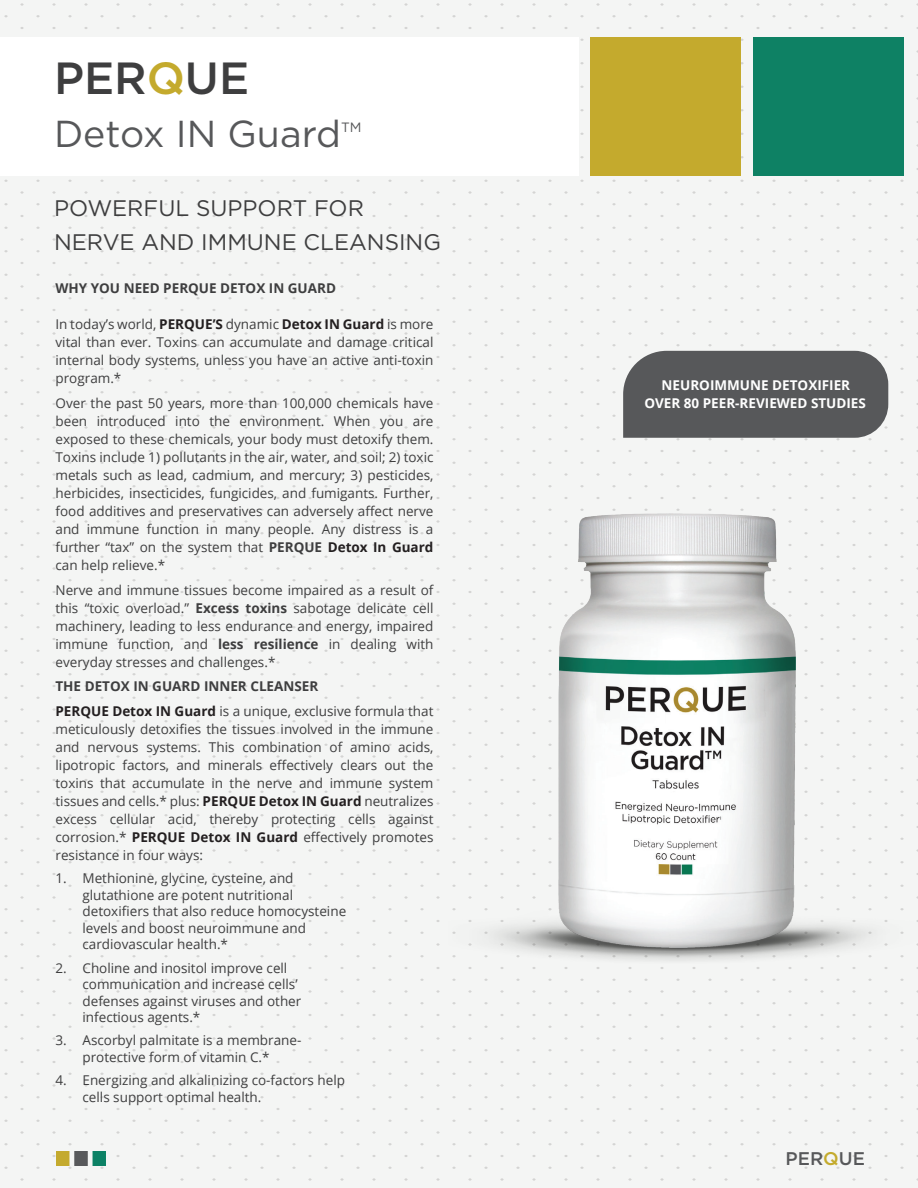
<style>
.page{position:relative;width:918px;height:1188px;background:#f4f5f4}
.page>*{position:absolute;margin:0;border:0;box-sizing:border-box;transform-origin:0 0}
.t1{font:500 45px "Gotham";color:#3e3e3f}
.t2{font:37.5px "Gotham";color:#57585a}
.t3{font:22.5px/33.8px "Gotham";color:#3e3e3f}
.t4{font:500 18.3px "Gotham";color:#57585a}
.t5{font:13.5px/18px "Open Sans";color:#3e3e3f;text-align:justify}
.t6{font:700 13.5px/18px "Open Sans";color:#fff;text-align:center}
.t7{font:700 13.5px "Open Sans";color:#3e3e3f}
.t8{font:13.5px "Gotham";color:#57585a}
.s1{color:#c4aa2d}
.s2{font-weight:700;color:#231f20}
.s3{font-weight:700}
.s4{color:#c4ab2e}
.s5{font-weight:400}
</style>
<div class="page">
<div style="left:0;top:37px;width:578px;height:139px;background:#fff"></div>
<div style="left:590px;top:37px;width:150px;height:139px;background:#c4aa2d"></div>
<div style="left:753px;top:37px;width:150px;height:139px;background:#0e8164"></div>
<img style="left:57px;top:1152px;width:49px;height:13px">
<div style="left:623px;top:351px;width:265px;height:87px;background:#57585a"></div>
<img style="left:452px;top:497px;width:466px;height:472px">
<h1 class="t1" style="left:54px;top:49px;width:197px">PER<span class="s1">Q</span>UE</h1>
<h2 class="t2" style="left:54px;top:110px;width:289px">Detox IN Guard</h2>
<p class="t8" style="left:341px;top:119px;width:22px">TM</p>
<h3 class="t3" style="left:54px;top:191px;width:389px">POWERFUL SUPPORT FOR<br>NERVE AND IMMUNE CLEANSING</h3>
<p class="t7" style="left:56px;top:279px;width:282px">WHY YOU NEED PERQUE DETOX IN GUARD</p>
<p class="t5" style="left:56px;top:315px;width:380px">In today’s world, <span class="s2">PERQUE’S</span> dynamic <span class="s2">Detox IN Guard</span> is more vital than ever. Toxins can accumulate and damage critical internal body systems, unless you have an active anti-toxin program.*</p>
<p class="t5" style="left:56px;top:394px;width:380px">Over the past 50 years, more than 100,000 chemicals have been introduced into the environment. When you are exposed to these chemicals, your body must detoxify them.<br>Toxins include 1) pollutants in the air, water, and soil; 2) toxic metals such as lead, cadmium, and mercury; 3) pesticides, herbicides, insecticides, fungicides, and fumigants. Further, food additives and preservatives can adversely affect nerve and immune function in many people. Any distress is a further “tax” on the system that <span class="s3">PERQUE</span> <span class="s2">Detox In Guard </span>can help relieve.*</p>
<p class="t5" style="left:56px;top:580px;width:380px">Nerve and immune tissues become impaired as a result of this “toxic overload.” <span class="s3">Excess toxins</span> sabotage delicate cell machinery, leading to less endurance and energy, impaired immune function, and <span class="s3">less resilience</span> in dealing with everyday stresses and challenges.*</p>
<p class="t5" style="left:56px;top:674px;width:379px;line-height:24.8px"><span class="s3">THE DETOX IN GUARD INNER CLEANSER<br></span><span class="s2">PERQUE Detox IN Guard</span> is a unique, exclusive formula that</p>
<p class="t5" style="left:56px;top:720px;width:380px">meticulously detoxifies the tissues involved in the immune and nervous systems. This combination of amino acids, lipotropic factors, and minerals effectively clears out the toxins that accumulate in the nerve and immune system tissues and cells.* plus: <span class="s2">PERQUE Detox IN Guard</span> neutralizes excess cellular acid, thereby protecting cells against corrosion.* <span class="s2">PERQUE Detox IN Guard</span> effectively promotes resistance in four ways:</p>
<p class="t5" style="left:83px;top:870px;width:265px;line-height:16.5px;text-align:left;text-indent:-27px">1. Methionine, glycine, cysteine, and glutathione are potent nutritional detoxifiers that also reduce homocysteine levels and boost neuroimmune and cardiovascular health.*</p>
<p class="t5" style="left:83px;top:959px;width:220px;line-height:16.5px;text-align:left;text-indent:-27px">2. Choline and inositol improve cell communication and increase cells’ defenses against viruses and other infectious agents.*</p>
<p class="t5" style="left:56px;top:1032px;width:247px;line-height:16.5px;text-align:center">3. Ascorbyl palmitate is a membrane&shy;protective form of vitamin C.*</p>
<p class="t5" style="left:83px;top:1072px;width:264px;line-height:16.5px;text-indent:-27px">4. Energizing and alkalinizing co-factors help cells support optimal health.</p>
<p class="t6" style="left:644px;top:376px;width:223px">NEUROIMMUNE DETOXIFIER<br>OVER 80 PEER-REVIEWED STUDIES</p>
<h3 class="t4" style="left:786px;top:1147px;width:130px">PER<span class="s4">Q</span>UE <span class="s5">INTE</span></h3>
</div>
